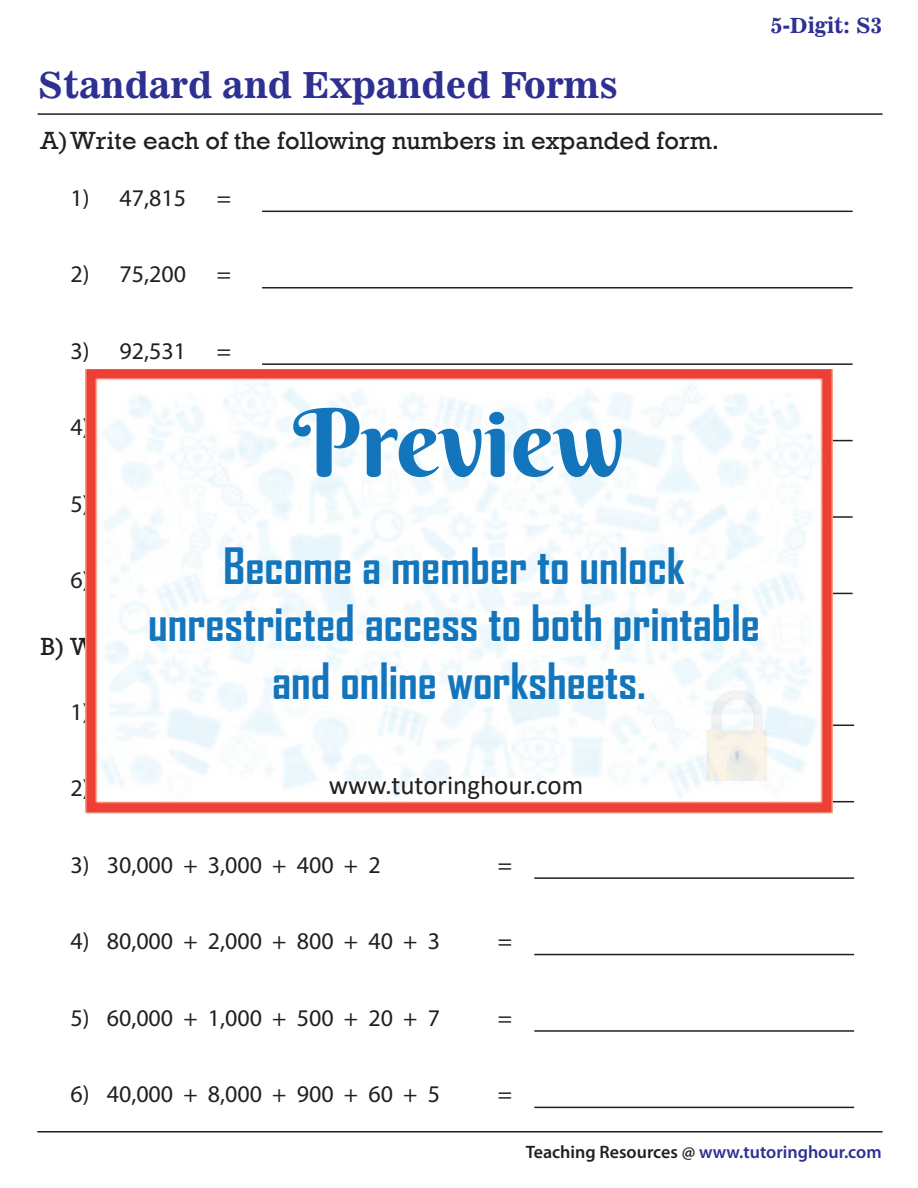
<style>
.page{position:relative;width:918px;height:1188px;background:#fff}
.page>*{position:absolute;margin:0;border:0;box-sizing:border-box;transform-origin:0 0}
.t1{font:94.05px "Berkshire Swash";color:#1375bc}
.t2{font:700 48px/57.6px "Agency FB";color:#1375bc;text-align:center}
.t3{font:36px "News 701 BT Bold A";color:#2e3092}
.t4{font:27px "Calibri";color:#211e1e}
.t5{font:25.5px "Rockwell";color:#231f20}
.t6{font:24px "Myriad Pro";color:#231f20}
.t7{font:21px "News 701 BT Bold A";color:#2e3092}
.t8{font:600 18px "Myriad Pro";color:#2e3092}
.s1{color:#231f20}
</style>
<div class="page">
<hr style="left:262px;top:211px;width:591px;height:1px;background:#231f20">
<hr style="left:262px;top:287px;width:591px;height:1px;background:#231f20">
<hr style="left:262px;top:363px;width:591px;height:2px;background:#231f20">
<hr style="left:262px;top:440px;width:591px;height:1px;background:#231f20">
<hr style="left:262px;top:516px;width:591px;height:2px;background:#231f20">
<hr style="left:262px;top:593px;width:591px;height:1px;background:#231f20">
<hr style="left:534px;top:725px;width:320px;height:1px;background:#231f20">
<hr style="left:534px;top:801px;width:320px;height:1px;background:#231f20">
<hr style="left:534px;top:877px;width:320px;height:2px;background:#231f20">
<hr style="left:534px;top:954px;width:320px;height:1px;background:#231f20">
<hr style="left:534px;top:1030px;width:320px;height:2px;background:#231f20">
<hr style="left:534px;top:1107px;width:320px;height:1px;background:#231f20">
<hr style="left:38px;top:113px;width:845px;height:2px;background:#231f20">
<hr style="left:37px;top:1131px;width:846px;height:2px;background:#231f20">
<img style="left:86px;top:369px;width:746px;height:444px">
<h3 class="t3" style="left:38px;top:69px;width:582px">Standard and Expanded Forms</h3>
<p class="t5" style="left:41px;top:131px;width:680px">A)Write each of the following numbers in expanded form.</p>
<p class="t6" style="left:70px;top:189px;width:117px">1) 47,815</p>
<p class="t6" style="left:217px;top:189px;width:16px">=</p>
<p class="t6" style="left:70px;top:266px;width:117px">2) 75,200</p>
<p class="t6" style="left:217px;top:266px;width:16px">=</p>
<p class="t6" style="left:70px;top:342px;width:117px">3) 92,531</p>
<p class="t6" style="left:217px;top:342px;width:16px">=</p>
<h1 class="t1" style="left:293px;top:389px;width:333px">Preview</h1>
<p class="t7" style="left:771px;top:17px;width:113px">5-Digit: S3</p>
<h2 class="t2" style="left:148px;top:541px;width:613px">Become a member to unlock unrestricted access to both printable and online worksheets.</h2>
<p class="t6" style="left:217px;top:571px;width:16px">=</p>
<p class="t4" style="left:329px;top:776px;width:256px">www.tutoringhour.com</p>
<p class="t6" style="left:498px;top:780px;width:16px">=</p>
<p class="t6" style="left:70px;top:856px;width:312px">3) 30,000 + 3,000 + 400 + 2</p>
<p class="t6" style="left:70px;top:932px;width:371px">4) 80,000 + 2,000 + 800 + 40 + 3</p>
<p class="t6" style="left:70px;top:1009px;width:371px">5) 60,000 + 1,000 + 500 + 20 + 7</p>
<p class="t6" style="left:70px;top:1085px;width:371px">6) 40,000 + 8,000 + 900 + 60 + 5</p>
<p class="t6" style="left:498px;top:856px;width:16px">=</p>
<p class="t6" style="left:498px;top:932px;width:16px">=</p>
<p class="t6" style="left:498px;top:1009px;width:16px">=</p>
<p class="t6" style="left:498px;top:1085px;width:16px">=</p>
<p class="t8" style="left:526px;top:1145px;width:357px"><span class="s1">Teaching Resources @</span> www.tutoringhour.com</p>
</div>
